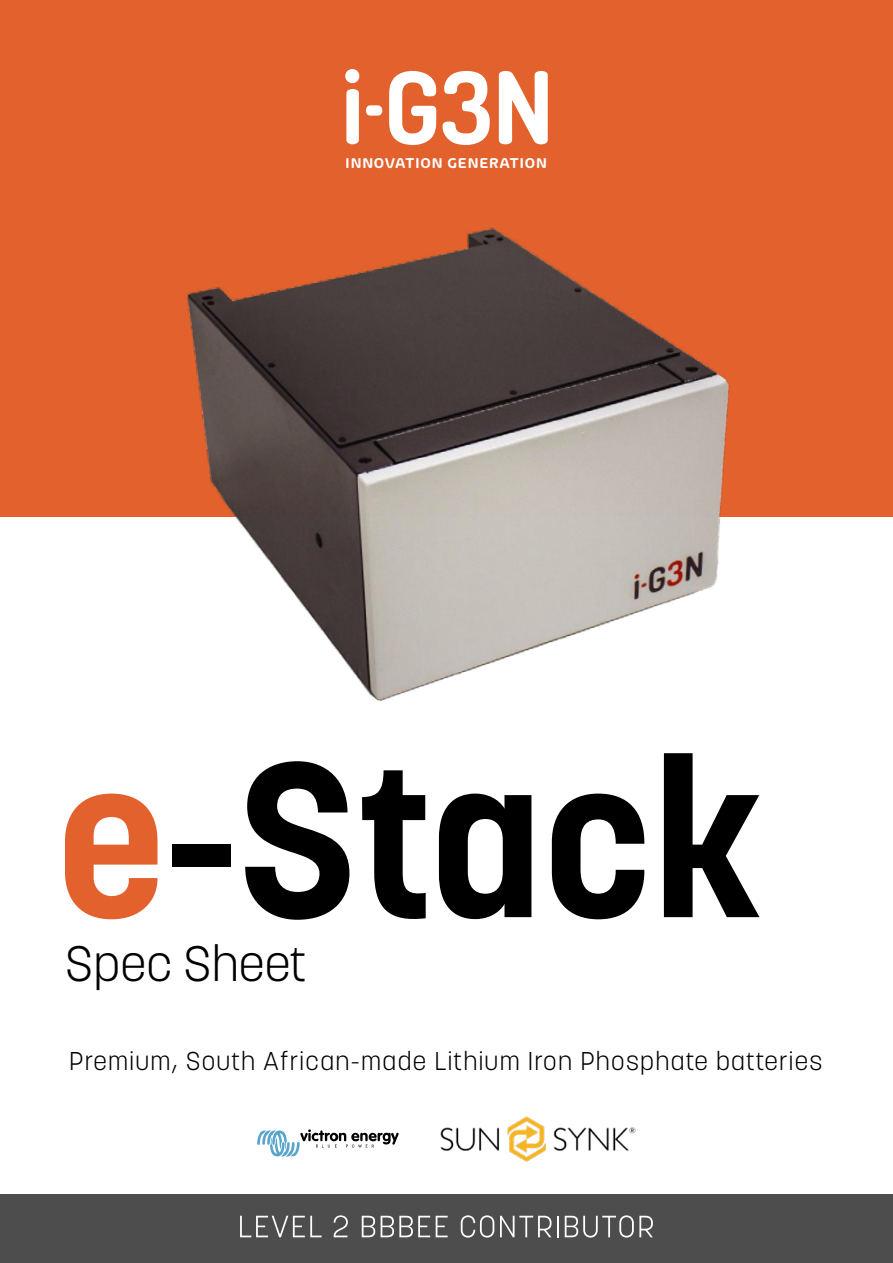
<style>
.page{position:relative;width:893px;height:1263px;background:#fff}
.page>*{position:absolute;margin:0;border:0;box-sizing:border-box;transform-origin:0 0}
.t1{font:300 49.2px "Korolev";color:#000}
.t2{font:300 25.5px "Korolev";letter-spacing:.05em;color:#000}
.t3{font:600 15px "Arlon";letter-spacing:.05em;color:#fff}
</style>
<div class="page">
<div style="left:0;top:1194px;width:893px;height:69px;background:#4d4d4d"></div>
<svg style="left:65px;top:793px;width:92px;height:126px"></svg>
<div style="left:172px;top:844px;width:59px;height:22px;background:#000"></div>
<svg style="left:245px;top:774px;width:104px;height:146px"></svg>
<svg style="left:362px;top:774px;width:64px;height:145px"></svg>
<svg style="left:439px;top:793px;width:92px;height:126px"></svg>
<svg style="left:552px;top:793px;width:92px;height:126px"></svg>
<svg style="left:664px;top:774px;width:95px;height:143px"></svg>
<div style="left:0;top:0;width:893px;height:516px;background:#e2612c"></div>
<svg style="left:240px;top:1216px;width:82px;height:21px"></svg>
<svg style="left:334px;top:1215px;width:14px;height:22px"></svg>
<svg style="left:362px;top:1216px;width:13px;height:21px"></svg>
<svg style="left:381px;top:1216px;width:49px;height:21px"></svg>
<svg style="left:436px;top:1216px;width:12px;height:21px"></svg>
<svg style="left:461px;top:1215px;width:33px;height:22px"></svg>
<svg style="left:500px;top:1216px;width:51px;height:21px"></svg>
<svg style="left:557px;top:1216px;width:1px;height:21px"></svg>
<svg style="left:565px;top:1215px;width:88px;height:22px"></svg>
<svg style="left:499px;top:71px;width:49px;height:43px"></svg>
<svg style="left:389px;top:70px;width:100px;height:44px"></svg>
<svg style="left:346px;top:89px;width:13px;height:25px"></svg>
<div style="left:345px;top:69px;width:14px;height:14px;background:#fff;border-radius:50%"></div>
<svg style="left:366px;top:105px;width:17px;height:9px"></svg>
<img style="left:0;top:114px;width:836px;height:660px">
<svg style="left:257px;top:1129px;width:142px;height:28px"></svg>
<img style="left:440px;top:1116px;width:196px;height:46px">
<p class="t3" style="left:345px;top:152px;width:203px">INNOVATION GENERATION</p>
<h1 class="t1" style="left:65px;top:933px;width:243px">Spec Sheet</h1>
<p class="t2" style="left:69px;top:1045px;width:755px">Premium, South African-made Lithium Iron Phosphate batteries</p>
</div>
